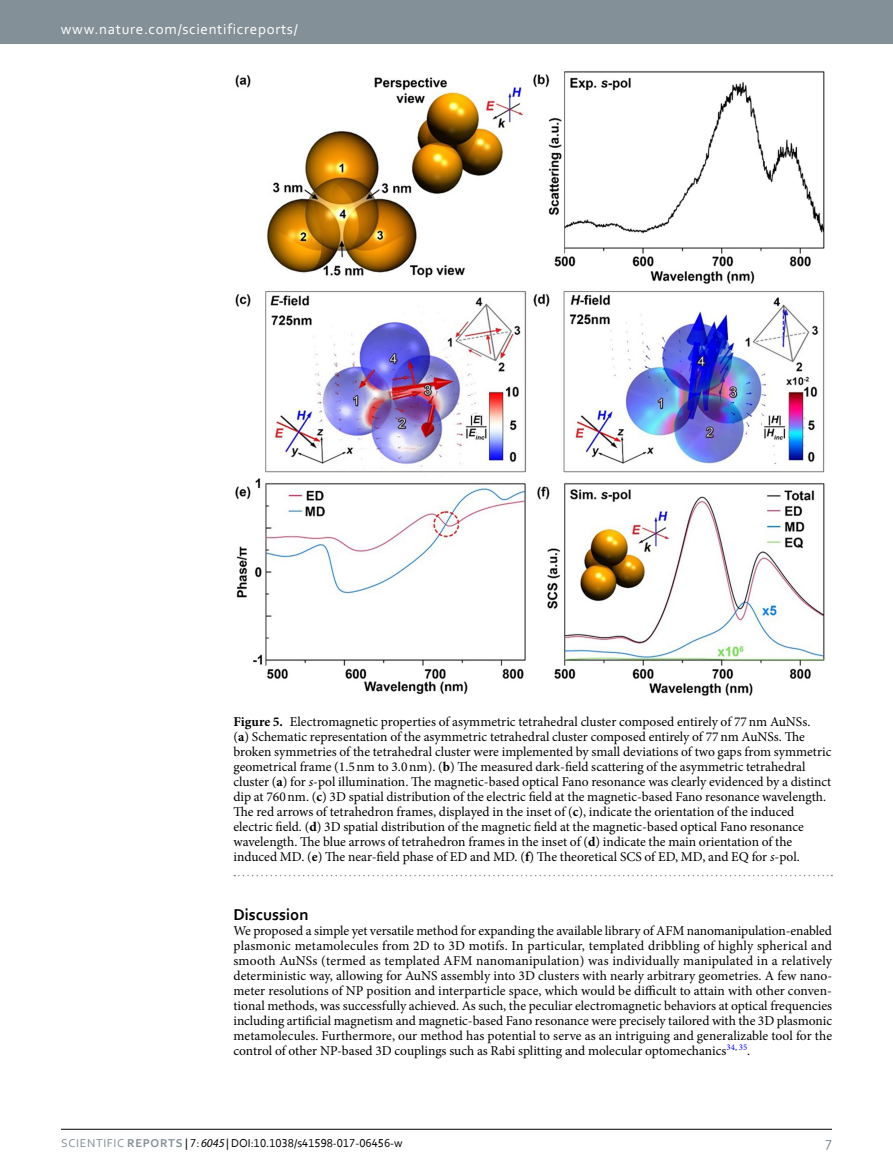
<style>
.page{position:relative;width:893px;height:1174px;background:#fff}
.page>*{position:absolute;margin:0;border:0;box-sizing:border-box;transform-origin:0 0}
.t1{font:700 16.5px "Corbel";color:#000}
.t2{font:15px "Corbel 2";letter-spacing:.045em;color:#fff}
.t3{font:15px "Corbel 2";color:#839097}
.t4{font:13.5px/15px "Minion Pro";color:#000;text-align:justify}
.t5{font:12px "Corbel";color:#000}
.s1{font-weight:700}
.s2{font-style:italic}
.s3{font-family:"Corbel 2";color:#839097}
.s4{font-family:"Corbel Bold 2";color:#839097}
.s5{font-family:"Myriad Pro";font-style:italic}
</style>
<div class="page">
<div style="left:0;top:0;width:893px;height:43px;background:#839097"></div>
<hr style="left:61px;top:1129px;width:771px;height:1px;background:#000">
<img style="left:235px;top:71px;width:590px;height:625px">
<svg style="left:234px;top:874px;width:598px;height:2px"></svg>
<p class="t2" style="left:61px;top:19px;width:238px">www.nature.com/scientificreports/</p>
<p class="t4" style="left:233px;top:713px;width:599px;text-align:left"><span class="s1">Figure 5.</span> Electromagnetic properties of asymmetric tetrahedral cluster composed entirely of 77nm AuNSs.<br>(<span class="s1">a</span>) Schematic representation of the asymmetric tetrahedral cluster composed entirely of 77nm AuNSs. The broken symmetries of the tetrahedral cluster were implemented by small deviations of two gaps from symmetric geometrical frame (1.5nm to 3.0nm). (<span class="s1">b</span>) The measured dark-field scattering of the asymmetric tetrahedral cluster (<span class="s1">a</span>) for <span class="s2">s</span>-pol illumination. The magnetic-based optical Fano resonance was clearly evidenced by a distinct dip at 760nm. (<span class="s1">c</span>) 3D spatial distribution of the electric field at the magnetic-based Fano resonance wavelength.<br>The red arrows of tetrahedron frames, displayed in the inset of (<span class="s1">c</span>), indicate the orientation of the induced electric field. (<span class="s1">d</span>) 3D spatial distribution of the magnetic field at the magnetic-based optical Fano resonance wavelength. The blue arrows of tetrahedron frames in the inset of (<span class="s1">d</span>) indicate the main orientation of the induced MD. (<span class="s1">e</span>) The near-field phase of ED and MD. (<span class="s1">f</span>) The theoretical SCS of ED, MD, and EQ for <span class="s2">s</span>-pol.</p>
<p class="t1" style="left:233px;top:904px;width:77px">Discussion</p>
<p class="t4" style="left:233px;top:923px;width:600px">We proposed a simple yet versatile method for expanding the available library of AFM nanomanipulation-enabled plasmonic metamolecules from 2D to 3D motifs. In particular, templated dribbling of highly spherical and smooth AuNSs (termed as templated AFM nanomanipulation) was individually manipulated in a relatively deterministic way, allowing for AuNS assembly into 3D clusters with nearly arbitrary geometries. A few nano&shy;meter resolutions of NP position and interparticle space, which would be difficult to attain with other conven&shy;tional methods, was successfully achieved. As such, the peculiar electromagnetic behaviors at optical frequencies including artificial magnetism and magnetic-based Fano resonance were precisely tailored with the 3D plasmonic metamolecules. Furthermore, our method has potential to serve as an intriguing and generalizable tool for the control of other NP-based 3D couplings such as Rabi splitting and molecular optomechanics<sup>34</sup><sup>,</sup> <sup>35</sup>.</p>
<p class="t5" style="left:61px;top:1135px;width:343px"><span class="s3">ScIentIfIc</span> <span class="s4">REPORTS</span> | 7: <span class="s5">6045</span> | DOI:10.1038/s41598-017-06456-w</p>
<p class="t3" style="left:826px;top:1132px;width:8px">7</p>
</div>
